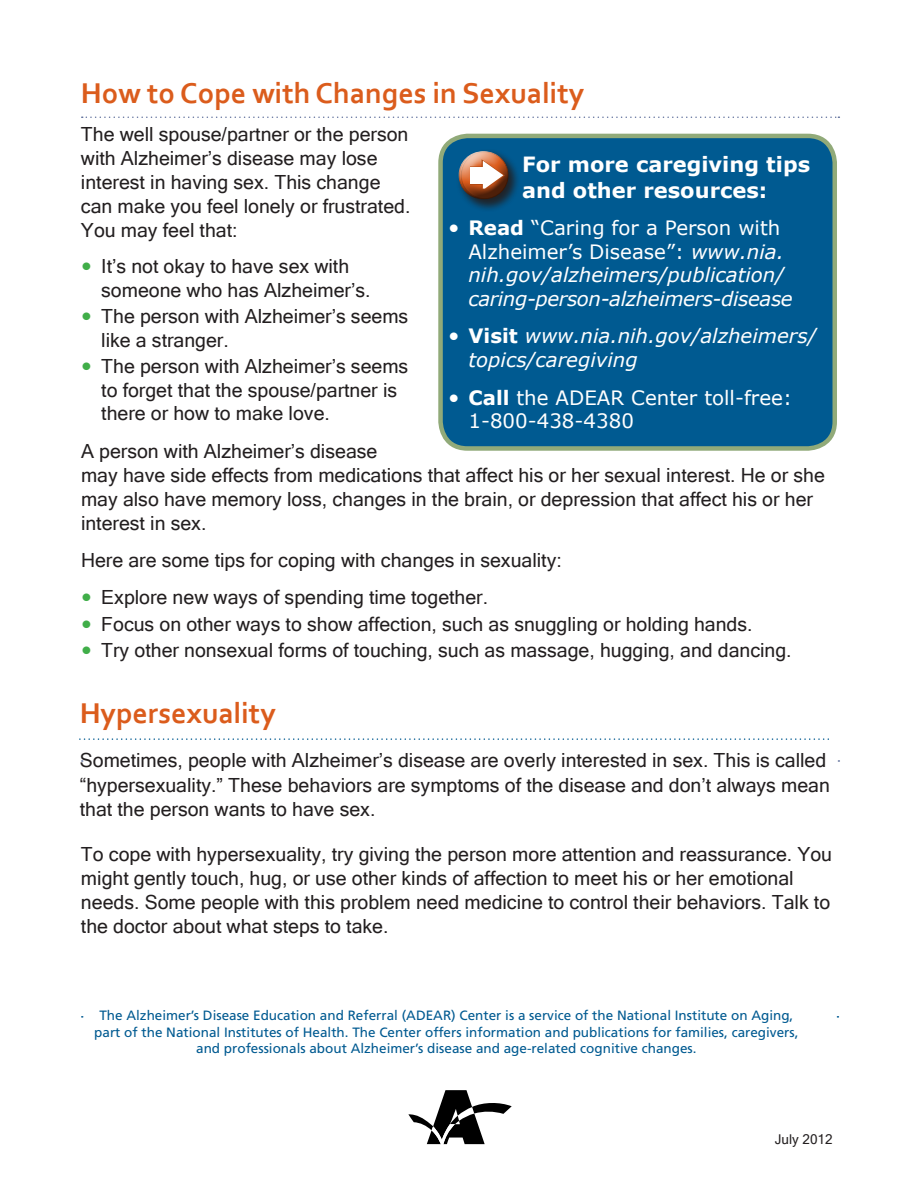
<style>
.page{position:relative;width:918px;height:1188px;background:#fff}
.page>*{position:absolute;margin:0;border:0;box-sizing:border-box;transform-origin:0 0}
.t1{font:700 30px "Corbel";color:#db5c1c}
.t2{font:700 21px/25.5px "Verdana";color:#fff}
.t3{font:italic 19.8px/23.7px "Verdana";letter-spacing:-.02em;color:#fff}
.t4{font:italic 19.8px/23.7px "Verdana";color:#fff}
.t5{font:19.8px/23.7px "Verdana";color:#fff}
.t6{font:19.5px/24px "Microsoft Sans Serif";color:#231f20}
.t7{font:13.5px/16.2px "Frutiger LT Std";color:#005a91;text-align:center}
.t8{font:13.5px "Microsoft Sans Serif";color:#231f20}
.s1{font-family:"Verdana";font-size:21px;color:#40ae49}
.s2{font-style:normal;font-size:21px}
.s3{font-weight:700;font-style:normal}
.s4{font-style:normal}
.s5{font-size:21px}
.s6{font-weight:700}
</style>
<div class="page">
<svg style="left:82px;top:117px;width:757px;height:1px"></svg>
<svg style="left:80px;top:738px;width:749px;height:2px"></svg>
<div style="left:441px;top:136px;width:394px;height:312px;background:#005a91;border-radius:27px"></div>
<div style="left:438px;top:134px;width:399px;height:317px;border:4px solid #91aa79;border-radius:27px"></div>
<div style="left:458px;top:148px;width:63px;height:64px;background:#231f20;opacity:.75"></div>
<div style="left:460px;top:149px;width:51px;height:35px;background:#fff;opacity:.75"></div>
<div style="left:460px;top:157px;width:51px;height:43px;background:#231f20;opacity:.75"></div>
<svg style="left:468px;top:159px;width:37px;height:30px"></svg>
<svg style="left:408px;top:1090px;width:104px;height:54px"></svg>
<h2 class="t1" style="left:81px;top:74px;width:505px">How to Cope with Changes in Sexuality</h2>
<p class="t6" style="left:81px;top:121px;width:331px">The well spouse/partner or the person with Alzheimer’s disease may lose interest in having sex. This change can make you feel lonely or frustrated.<br>You may feel that:</p>
<p class="t6" style="left:101px;top:254px;width:271px;line-height:23.4px;text-indent:-20px"><span class="s1">•</span> It’s not okay to have sex with someone who has Alzheimer’s.</p>
<p class="t6" style="left:101px;top:304px;width:309px;line-height:23.4px;text-indent:-20px"><span class="s1">•</span> The person with Alzheimer’s seems like a stranger.</p>
<p class="t6" style="left:101px;top:354px;width:309px;line-height:23.4px;text-indent:-20px"><span class="s1">•</span> The person with Alzheimer’s seems to forget that the spouse/partner is there or how to make love.</p>
<p class="t6" style="left:81px;top:438px;width:745px">A person with Alzheimer’s disease<br>may have side effects from medications that affect his or her sexual interest. He or she may also have memory loss, changes in the brain, or depression that affect his or her interest in sex.</p>
<p class="t6" style="left:81px;top:548px;width:482px">Here are some tips for coping with changes in sexuality:</p>
<p class="t6" style="left:81px;top:585px;width:409px"><span class="s1">•</span> Explore new ways of spending time together.</p>
<p class="t6" style="left:81px;top:611px;width:673px"><span class="s1">•</span> Focus on other ways to show affection, such as snuggling or holding hands.</p>
<p class="t6" style="left:81px;top:638px;width:712px"><span class="s1">•</span> Try other nonsexual forms of touching, such as massage, hugging, and dancing.</p>
<h3 class="t2" style="left:522px;top:151px;width:290px">For more caregiving tips and other resources:</h3>
<p class="t3" style="left:468px;top:216px;width:326px;text-indent:-20px"><span class="s2">•</span> <span class="s3">Read</span> <span class="s4">“Caring for a Person with Alzheimer’s Disease”:</span> www.nia. nih.gov/alzheimers/publication/ caring-person-alzheimers-disease</p>
<p class="t4" style="left:468px;top:324px;width:350px;text-indent:-20px"><span class="s2">•</span> <span class="s3">Visit</span> www.nia.nih.gov/alzheimers/ topics/caregiving</p>
<p class="t5" style="left:468px;top:385px;width:325px;text-indent:-20px"><span class="s5">•</span> <span class="s6">Call</span> the ADEAR Center toll-free:<br>1-800-438-4380</p>
<h2 class="t1" style="left:80px;top:694px;width:198px">Hypersexuality</h2>
<p class="t6" style="left:80px;top:748px;width:752px">Sometimes, people with Alzheimer’s disease are overly interested in sex. This is called “hypersexuality.” These behaviors are symptoms of the disease and don’t always mean that the person wants to have sex.</p>
<p class="t6" style="left:81px;top:841px;width:753px">To cope with hypersexuality, try giving the person more attention and reassurance. You might gently touch, hug, or use other kinds of affection to meet his or her emotional needs. Some people with this problem need medicine to control their behaviors. Talk to the doctor about what steps to take.</p>
<p class="t7" style="left:94px;top:1008px;width:706px">The Alzheimer’s Disease Education and Referral (ADEAR) Center is a service of the National Institute on Aging, part of the National Institutes of Health. The Center offers information and publications for families, caregivers, and professionals about Alzheimer’s disease and age-related cognitive changes.</p>
<p class="t8" style="left:775px;top:1130px;width:59px">July 2012</p>
</div>
